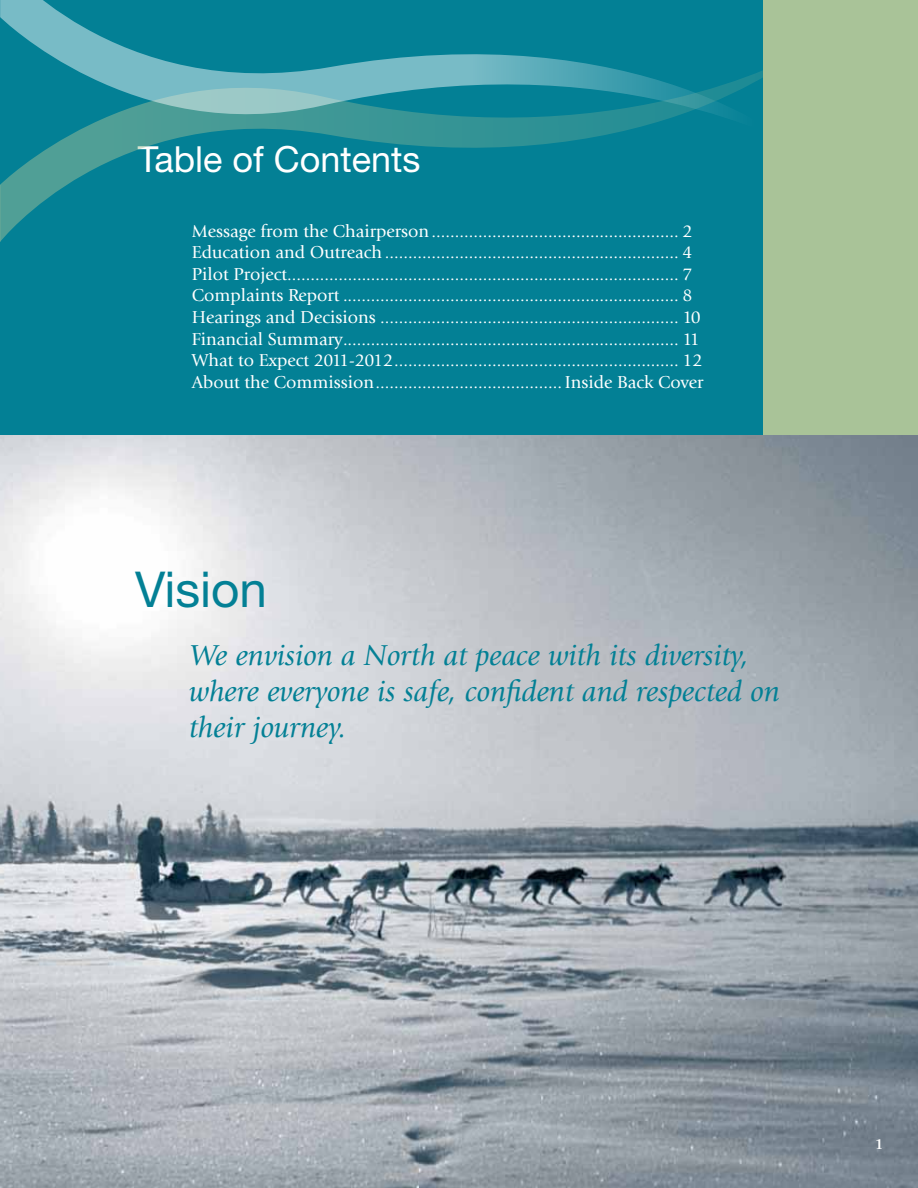
<style>
.page{position:relative;width:918px;height:1188px;background:#fff}
.page>*{position:absolute;margin:0;border:0;box-sizing:border-box;transform-origin:0 0}
.t1{font:49.5px "Helvetica Neue";color:#038095}
.t2{font:36px "Helvetica Neue";color:#fff}
.t3{font:italic 30px/36px "Giovanni";color:#038095}
.t4{font:18px/21.6px "Giovanni";color:#fff}
.t5{font:700 15px "Giovanni ITC";color:#fff}
</style>
<div class="page">
<img style="left:0;top:434px;width:918px;height:754px">
<div style="left:0;top:0;width:918px;height:434px;background:#038095"></div>
<div style="left:764px;top:0;width:154px;height:434px;background:#a9c398"></div>
<svg style="left:1px;top:148px;width:763px;height:94px"></svg>
<svg style="left:1px;top:0;width:763px;height:148px"></svg>
<svg style="left:0;top:0;width:1px;height:242px"></svg>
<h2 class="t2" style="left:138px;top:137px;width:284px">Table of Contents</h2>
<p class="t4" style="left:192px;top:220px;width:513px">Message from the Chairperson..................................................... 2<br>Education and Outreach ............................................................... 4<br>Pilot Project.................................................................................... 7<br>Complaints Report ........................................................................ 8<br>Hearings and Decisions ................................................................ 10<br>Financial Summary........................................................................ 11<br>What to Expect 2011-2012............................................................. 12<br>About the Commission........................................ Inside Back Cover</p>
<h1 class="t1" style="left:135px;top:560px;width:134px">Vision</h1>
<h3 class="t3" style="left:189px;top:638px;width:593px">We envision a North at peace with its diversity, where everyone is safe, confident and respected on their journey.</h3>
<p class="t5" style="left:875px;top:1136px;width:10px">1</p>
</div>
